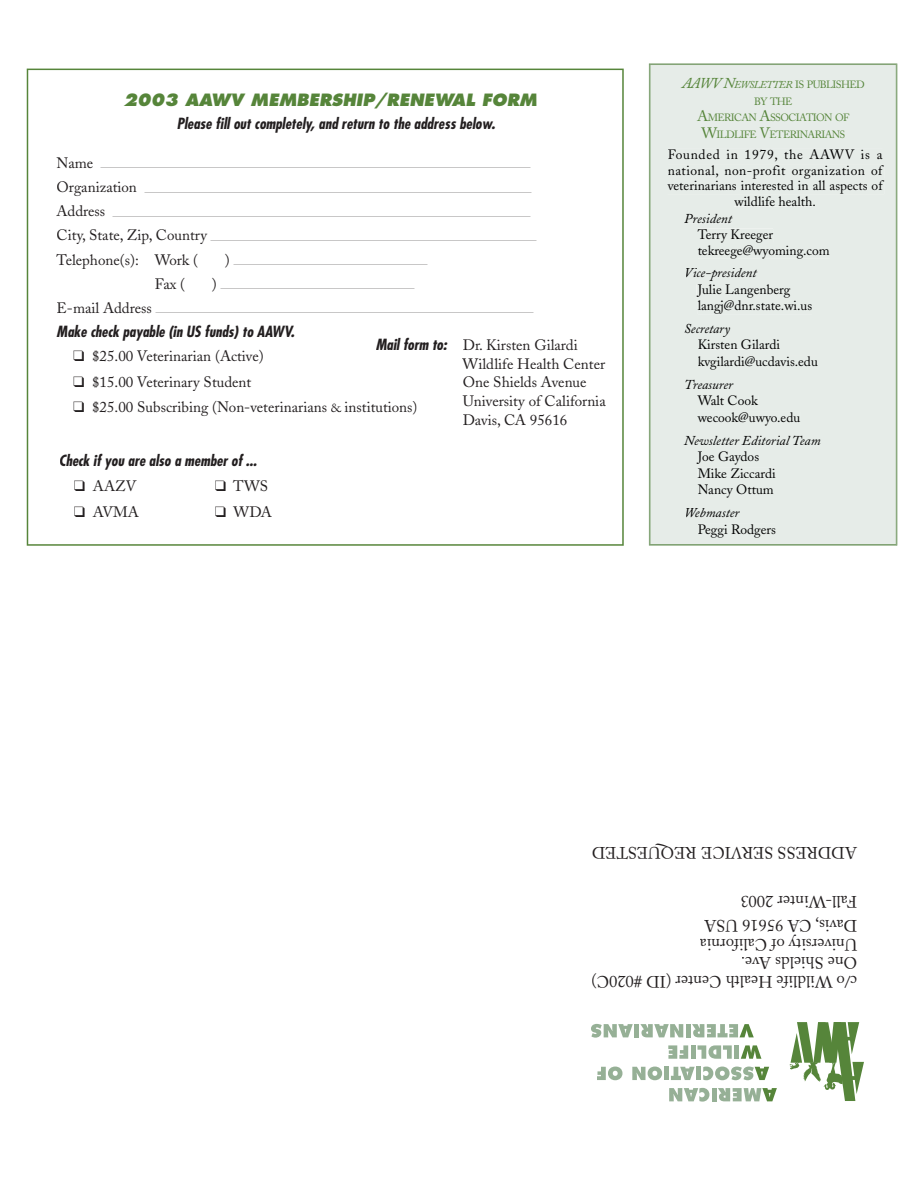
<style>
.page{position:relative;width:918px;height:1188px;background:#fff}
.page>*{position:absolute;margin:0;border:0;box-sizing:border-box;transform-origin:0 0}
.t1{font:16.5px/18.8px "Adobe Caslon";color:#231f20}
.t2{font:italic 800 16.5px "Futura";color:#56853a}
.t3{font:15px/24.2px "Adobe Caslon";color:#231f20}
.t4{font:italic 700 condensed 15px "Futura";color:#231f20}
.t5{font:13.5px/16.5px "Adobe Caslon";color:#000}
.t6{font:italic 13.5px "Adobe Caslon";color:#000}
.t7{font:10.5px/16.5px "Adobe Caslon";letter-spacing:-.055em;color:#56853a;text-align:center}
.s1{font-size:12px}
.s2{font-family:"Futura";font-weight:700;font-style:italic;font-stretch:condensed}
.s3{font-style:italic;font-size:15px}
.s4{font-style:italic}
.s5{font-size:15px}
</style>
<div class="page">
<svg style="left:789px;top:1022px;width:75px;height:79px"></svg>
<svg style="left:718px;top:1088px;width:59px;height:13px"></svg>
<hr style="left:712px;top:1088px;width:4px;height:13px;background:#96b096">
<svg style="left:669px;top:1088px;width:40px;height:14px"></svg>
<svg style="left:703px;top:1067px;width:66px;height:13px"></svg>
<div style="left:696px;top:1067px;width:5px;height:13px;background:#96b096"></div>
<svg style="left:671px;top:1067px;width:24px;height:13px"></svg>
<div style="left:664px;top:1067px;width:5px;height:13px;background:#96b096"></div>
<svg style="left:632px;top:1067px;width:30px;height:13px"></svg>
<svg style="left:597px;top:1067px;width:26px;height:13px"></svg>
<svg style="left:741px;top:1045px;width:20px;height:14px"></svg>
<div style="left:734px;top:1045px;width:5px;height:14px;background:#96b096"></div>
<svg style="left:697px;top:1045px;width:35px;height:14px"></svg>
<div style="left:691px;top:1045px;width:5px;height:14px;background:#96b096"></div>
<svg style="left:668px;top:1045px;width:20px;height:14px"></svg>
<svg style="left:692px;top:1024px;width:62px;height:13px"></svg>
<div style="left:686px;top:1024px;width:5px;height:13px;background:#96b096"></div>
<svg style="left:640px;top:1024px;width:43px;height:13px"></svg>
<div style="left:634px;top:1024px;width:5px;height:13px;background:#96b096"></div>
<svg style="left:591px;top:1024px;width:42px;height:14px"></svg>
<svg style="left:27px;top:69px;width:597px;height:477px"></svg>
<div style="left:650px;top:64px;width:247px;height:481px;background:#e6ece8"></div>
<svg style="left:74px;top:351px;width:10px;height:10px"></svg>
<svg style="left:74px;top:376px;width:10px;height:11px"></svg>
<svg style="left:74px;top:402px;width:10px;height:10px"></svg>
<svg style="left:74px;top:481px;width:11px;height:10px"></svg>
<svg style="left:215px;top:481px;width:11px;height:10px"></svg>
<svg style="left:74px;top:506px;width:11px;height:11px"></svg>
<svg style="left:215px;top:506px;width:11px;height:11px"></svg>
<p class="t2" style="left:123px;top:90px;width:415px">2003 AAWV MEMBERSHIP/RENEWAL FORM</p>
<p class="t4" style="left:177px;top:114px;width:320px">Please fill out completely, and return to the address below.</p>
<p class="t3" style="left:57px;top:151px;width:152px">Name<br>Organization<br>Address<br>City, State, Zip, Country<br>Telephone(s): Work (</p>
<p class="t3" style="left:225px;top:248px;width:6px">)</p>
<p class="t3" style="left:155px;top:272px;width:32px">Fax (</p>
<p class="t3" style="left:212px;top:272px;width:6px">)</p>
<p class="t3" style="left:57px;top:296px;width:97px">E-mail Address</p>
<p class="t4" style="left:57px;top:322px;width:240px">Make check payable (in US funds) to AAWV.</p>
<p class="t3" style="left:92px;top:344px;width:327px;line-height:25.5px">$25.00 Veterinarian (Active)<br>$15.00 Veterinary Student<br>$25.00 Subscribing (Non-veterinarians <span class="s1">&amp;</span> institutions)</p>
<p class="t4" style="left:59px;top:451px;width:199px">Check if you are also a member of ...</p>
<p class="t3" style="left:93px;top:474px;width:45px">AAZV</p>
<p class="t3" style="left:233px;top:474px;width:36px">TWS</p>
<p class="t3" style="left:93px;top:500px;width:48px">AVMA</p>
<p class="t3" style="left:234px;top:500px;width:40px">WDA</p>
<p class="t3" style="left:463px;top:336px;width:145px;line-height:18.8px;text-indent:-87px"><span class="s2">Mail form to:</span> Dr. Kirsten Gilardi<br>Wildlife Health Center<br>One Shields Avenue<br>University of California<br>Davis, CA 95616</p>
<p class="t7" style="left:682px;top:77px;width:184px"><span class="s3">AAWV N</span><span class="s4">EWSLETTER</span> IS PUBLISHED<br>BY THE<br><span class="s5">A</span>MERICAN <span class="s5">A</span>SSOCIATION OF<br><span class="s5">W</span>ILDLIFE <span class="s5">V</span>ETERINARIANS</p>
<p class="t5" style="left:668px;top:147px;width:216px;line-height:15.8px;text-align:center">Founded in 1979, the AAWV is a national, non-profit organization of veterinarians interested in all aspects of wildlife health.</p>
<p class="t6" style="left:684px;top:211px;width:49px">President</p>
<p class="t5" style="left:698px;top:226px;width:133px;line-height:15.8px">Terry Kreeger tekreege@wyoming.com</p>
<p class="t6" style="left:684px;top:266px;width:74px">Vice-president</p>
<p class="t5" style="left:698px;top:281px;width:116px">Julie Langenberg langj@dnr.state.wi.us</p>
<p class="t6" style="left:684px;top:321px;width:47px">Secretary</p>
<p class="t5" style="left:698px;top:337px;width:122px">Kirsten Gilardi kvgilardi@ucdavis.edu</p>
<p class="t6" style="left:684px;top:377px;width:50px">Treasurer</p>
<p class="t5" style="left:698px;top:393px;width:104px">Walt Cook wecook@uwyo.edu</p>
<p class="t6" style="left:684px;top:433px;width:138px">Newsletter Editorial Team</p>
<p class="t5" style="left:698px;top:449px;width:80px">Joe Gaydos<br>Mike Ziccardi<br>Nancy Ottum</p>
<p class="t6" style="left:684px;top:505px;width:57px">Webmaster</p>
<p class="t5" style="left:698px;top:521px;width:80px">Peggi Rodgers</p>
<p class="t1" style="left:857px;top:862px;width:267px;rotate:-180deg">ADDRESS SERVICE REQUESTED</p>
<p class="t1" style="left:857px;top:910px;width:118px;rotate:-180deg">Fall-Winter 2003</p>
<p class="t1" style="left:857px;top:991px;width:267px;rotate:-180deg">c/o Wildlife Health Center (ID #020C)<br>One Shields Ave.<br>University of California<br>Davis, CA 95616 USA</p>
</div>
